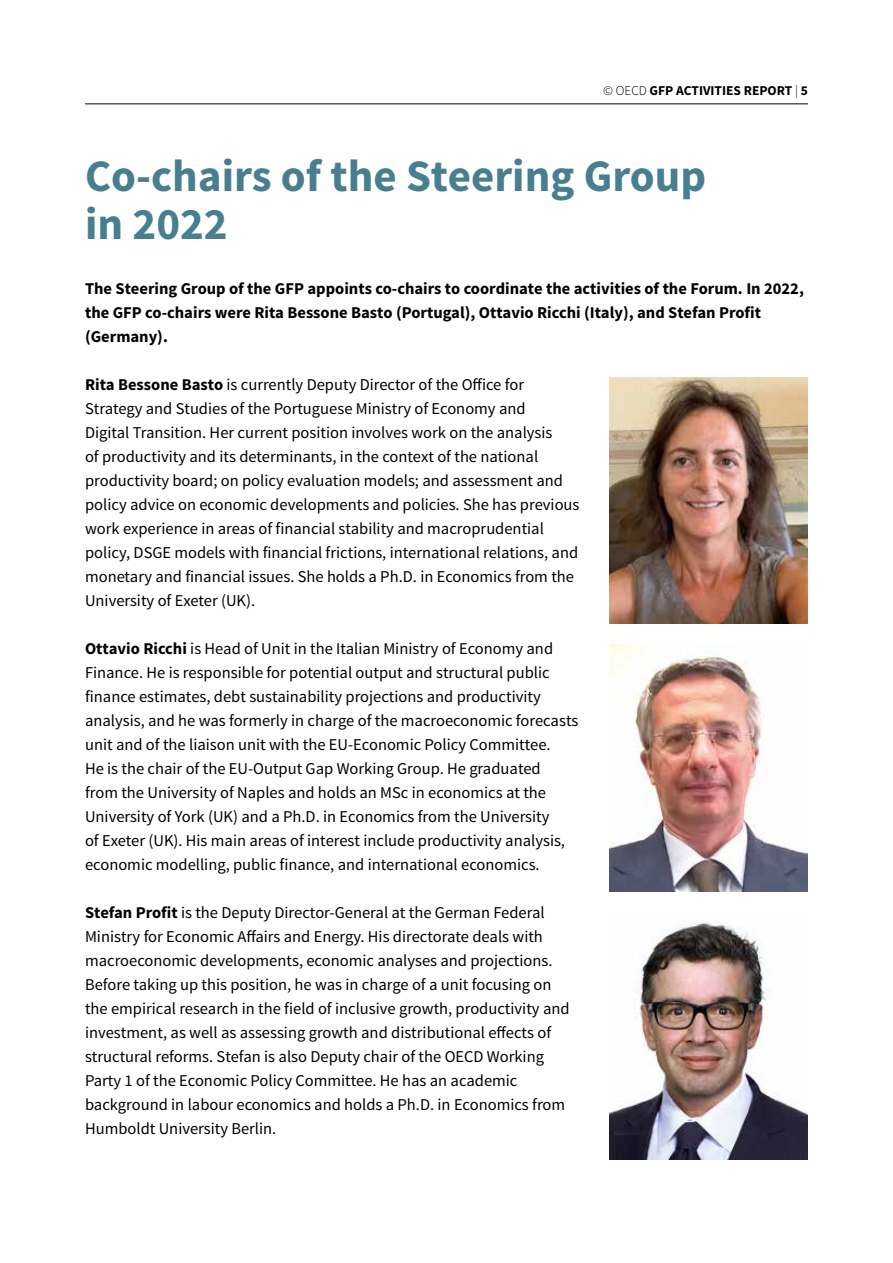
<style>
.page{position:relative;width:893px;height:1263px;background:#fff}
.page>*{position:absolute;margin:0;border:0;box-sizing:border-box;transform-origin:0 0}
.t1{font:700 45px/48px "Source Sans Pro";color:#487f90}
.t2{font:16.5px/24px "Source Sans Pro";color:#000}
.t3{font:700 16.5px/24px "Source Sans Pro";color:#000}
.t4{font:700 13.5px "Source Sans Pro";color:#000}
.s1{font-weight:300}
.s2{font-weight:700}
</style>
<div class="page">
<hr style="left:85px;top:104px;width:723px;height:1px;background:#000">
<img style="left:609px;top:377px;width:199px;height:247px">
<img style="left:609px;top:645px;width:199px;height:246px">
<img style="left:609px;top:922px;width:199px;height:237px">
<p class="t4" style="left:603px;top:82px;width:206px"><span class="s1">© OECD</span> GFP ACTIVITIES REPORT <span class="s1">|</span> 5</p>
<h1 class="t1" style="left:85px;top:154px;width:623px">Co-chairs of the Steering Group in 2022</h1>
<p class="t3" style="left:85px;top:277px;width:720px">The Steering Group of the GFP appoints co-chairs to coordinate the activities of the Forum. In 2022, the GFP co-chairs were Rita Bessone Basto (Portugal), Ottavio Ricchi (Italy), and Stefan Profit (Germany).</p>
<p class="t2" style="left:85px;top:373px;width:496px"><span class="s2">Rita Bessone Basto</span> is currently Deputy Director of the Office for Strategy and Studies of the Portuguese Ministry of Economy and<br>Digital Transition. Her current position involves work on the analysis<br>of productivity and its determinants, in the context of the national productivity board; on policy evaluation models; and assessment and policy advice on economic developments and policies. She has previous work experience in areas of financial stability and macroprudential policy, DSGE models with financial frictions, international relations, and monetary and financial issues. She holds a Ph.D. in Economics from the University of Exeter (UK).</p>
<p class="t2" style="left:85px;top:637px;width:495px"><span class="s2">Ottavio Ricchi</span> is Head of Unit in the Italian Ministry of Economy and Finance. He is responsible for potential output and structural public finance estimates, debt sustainability projections and productivity analysis, and he was formerly in charge of the macroeconomic forecasts unit and of the liaison unit with the EU-Economic Policy Committee.<br>He is the chair of the EU-Output Gap Working Group. He graduated<br>from the University of Naples and holds an MSc in economics at the University of York (UK) and a Ph.D. in Economics from the University<br>of Exeter (UK). His main areas of interest include productivity analysis, economic modelling, public finance, and international economics.</p>
<p class="t2" style="left:85px;top:901px;width:486px"><span class="s2">Stefan Profit</span> is the Deputy Director-General at the German Federal Ministry for Economic Affairs and Energy. His directorate deals with macroeconomic developments, economic analyses and projections.<br>Before taking up this position, he was in charge of a unit focusing on the empirical research in the field of inclusive growth, productivity and investment, as well as assessing growth and distributional effects of structural reforms. Stefan is also Deputy chair of the OECD Working Party 1 of the Economic Policy Committee. He has an academic background in labour economics and holds a Ph.D. in Economics from Humboldt University Berlin.</p>
</div>
